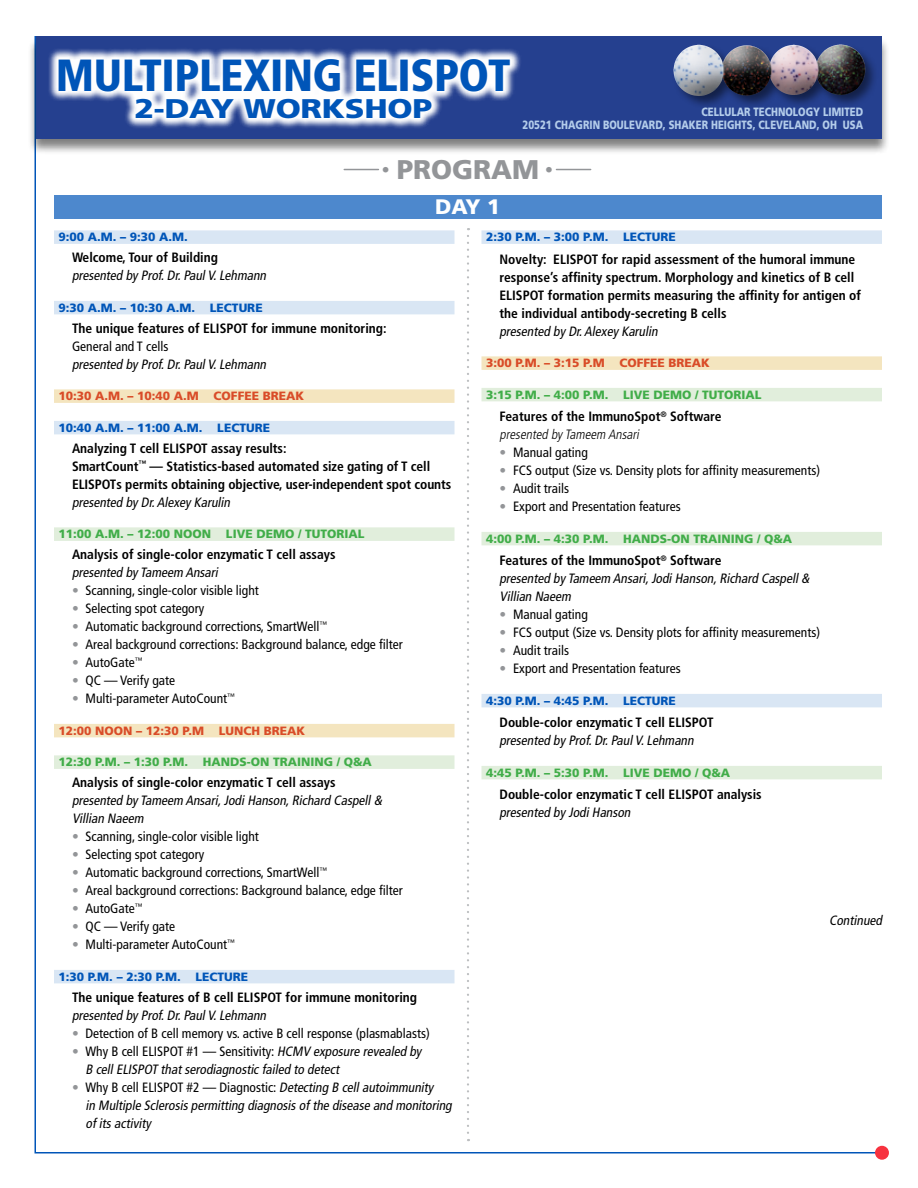
<style>
.page{position:relative;width:918px;height:1188px;background:#fff}
.page>*{position:absolute;margin:0;border:0;box-sizing:border-box;transform-origin:0 0}
.t1{font:900 condensed 45px "Frutiger LT Std";letter-spacing:-.01em;color:#0055b8}
.t2{font:900 27px "Frutiger LT Std";letter-spacing:-.01em;color:#0055b8;scale:1.2 1}
.t3{font:900 27px "Frutiger LT Std";color:#939598}
.t4{font:900 21px "Frutiger LT Std";color:#fff}
.t5{font:700 18px "ITC Garamond Std";color:#939598}
.t6{font:condensed 13.5px "Frutiger LT Std";color:#000}
.t7{font:700 condensed 13.5px/18px "Frutiger LT Std";color:#000}
.t8{font:italic condensed 13.5px/18px "Frutiger LT Std";color:#000}
.t9{font:900 12px "Frutiger LT Std";color:#41ad49}
.t10{font:900 12px "Frutiger LT Std";color:#0055b8}
.t11{font:900 12px "Frutiger LT Std";color:#d94c28}
.t12{font:900 12px/13.5px "Frutiger LT Std";color:#b3ccea;text-align:right;scale:.8 1}
.s1{color:#939598}
.s2{font-style:normal;color:#939598}
.s3{font-style:normal}
.s4{font-weight:300;font-style:italic}
.s5{font-weight:700;font-style:normal}
</style>
<div class="page">
<hr style="left:34px;top:36px;width:2px;height:1118px;background:#0055b8">
<hr style="left:36px;top:1152px;width:845px;height:2px;background:#0055b8">
<div style="left:875px;top:1146px;width:14px;height:14px;background:#f7323f;border-radius:50%"></div>
<div style="left:54px;top:230px;width:400px;height:14px;background:#d9e6f4"></div>
<div style="left:54px;top:301px;width:400px;height:13px;background:#d9e6f4"></div>
<div style="left:54px;top:389px;width:400px;height:14px;background:#f4e5bf"></div>
<div style="left:54px;top:421px;width:400px;height:13px;background:#d9e6f4"></div>
<div style="left:54px;top:527px;width:400px;height:14px;background:#e1eedc"></div>
<div style="left:54px;top:724px;width:400px;height:13px;background:#f4e5bf"></div>
<div style="left:54px;top:755px;width:400px;height:14px;background:#e1eedc"></div>
<div style="left:54px;top:970px;width:400px;height:13px;background:#d9e6f4"></div>
<div style="left:482px;top:230px;width:400px;height:14px;background:#d9e6f4"></div>
<div style="left:482px;top:356px;width:400px;height:14px;background:#f4e5bf"></div>
<div style="left:482px;top:388px;width:400px;height:13px;background:#e1eedc"></div>
<div style="left:482px;top:532px;width:400px;height:13px;background:#e1eedc"></div>
<div style="left:482px;top:694px;width:400px;height:13px;background:#d9e6f4"></div>
<div style="left:482px;top:766px;width:400px;height:13px;background:#e1eedc"></div>
<div style="left:28px;top:37px;width:862px;height:119px;background:#000;opacity:.5"></div>
<div style="left:36px;top:36px;width:846px;height:102px;background:#25408f"></div>
<svg style="left:49px;top:49px;width:472px;height:80px;fill:#fdfdfe"></svg>
<div style="left:672px;top:43px;width:207px;height:66px;background:#000;opacity:.5"></div>
<div style="left:669px;top:38px;width:201px;height:63px;background:#000;opacity:.75"></div>
<hr style="left:344px;top:169px;width:34px;height:1px;background:#939598">
<hr style="left:556px;top:169px;width:35px;height:1px;background:#939598">
<svg style="left:467px;top:236px;width:2px;height:905px"></svg>
<div style="left:54px;top:195px;width:827px;height:24px;background:#4d88cd"></div>
<h1 class="t1" style="left:56px;top:48px;width:456px">MULTIPLEXING ELISPOT</h1>
<h2 class="t2" style="left:134px;top:92px;width:250px">2-DAY WORKSHOP</h2>
<p class="t12" style="left:522px;top:105px;width:427px">CELLULAR TECHNOLOGY LIMITED<br>20521 CHAGRIN BOULEVARD, SHAKER HEIGHTS, CLEVELAND, OH USA</p>
<h3 class="t5" style="left:381px;top:160px;width:11px">•</h3>
<h3 class="t5" style="left:544px;top:160px;width:11px">•</h3>
<h2 class="t3" style="left:397px;top:153px;width:144px">PROGRAM</h2>
<h3 class="t4" style="left:435px;top:194px;width:67px">DAY 1</h3>
<p class="t10" style="left:58px;top:230px;width:131px">9:00 A.M. – 9:30 A.M.</p>
<p class="t7" style="left:72px;top:249px;width:148px">Welcome, Tour of Building</p>
<p class="t8" style="left:72px;top:267px;width:198px">presented by Prof.Dr.PaulV.Lehmann</p>
<p class="t10" style="left:58px;top:300px;width:206px">9:30 A.M. – 10:30 A.M. LECTURE</p>
<p class="t7" style="left:72px;top:319px;width:316px">The unique features of ELISPOT for immune monitoring:</p>
<p class="t6" style="left:72px;top:338px;width:98px">General and T cells</p>
<p class="t8" style="left:72px;top:355px;width:198px">presented by Prof.Dr.PaulV.Lehmann</p>
<p class="t11" style="left:58px;top:389px;width:247px">10:30 A.M. – 10:40 A.M COFFEE BREAK</p>
<p class="t10" style="left:58px;top:420px;width:213px">10:40 A.M. – 11:00 A.M. LECTURE</p>
<p class="t7" style="left:72px;top:439px;width:381px">Analyzing T cell ELISPOT assay results:<br>SmartCount<sup>™</sup> — Statistics-based automated size gating of T cell<br>ELISPOTs permits obtaining objective, user-independent spot counts</p>
<p class="t8" style="left:72px;top:493px;width:162px">presented by Dr.Alexey Karulin</p>
<p class="t9" style="left:58px;top:527px;width:307px">11:00 A.M. – 12:00 NOON LIVE DEMO / TUTORIAL</p>
<p class="t7" style="left:72px;top:546px;width:265px">Analysis of single-color enzymatic T cell assays</p>
<p class="t8" style="left:72px;top:564px;width:150px">presented by Tameem Ansari</p>
<p class="t6" style="left:72px;top:583px;width:188px"><span class="s1">•</span> Scanning, single-color visible light</p>
<p class="t6" style="left:72px;top:601px;width:134px"><span class="s1">•</span> Selecting spot category</p>
<p class="t6" style="left:72px;top:619px;width:257px"><span class="s1">•</span> Automatic background corrections, SmartWell<sup>™</sup></p>
<p class="t6" style="left:72px;top:637px;width:332px"><span class="s1">•</span> Areal background corrections: Background balance, edge filter</p>
<p class="t6" style="left:72px;top:655px;width:72px"><span class="s1">•</span> AutoGate<sup>™</sup></p>
<p class="t6" style="left:72px;top:673px;width:105px"><span class="s1">•</span> QC — Verify gate</p>
<p class="t6" style="left:72px;top:691px;width:165px"><span class="s1">•</span> Multi-parameter AutoCount<sup>™</sup></p>
<p class="t11" style="left:58px;top:723px;width:248px">12:00 NOON – 12:30 P.M LUNCH BREAK</p>
<p class="t9" style="left:58px;top:755px;width:315px">12:30 P.M. – 1:30 P.M. HANDS-ON TRAINING / Q&amp;A</p>
<p class="t7" style="left:72px;top:774px;width:265px">Analysis of single-color enzymatic T cell assays</p>
<p class="t8" style="left:72px;top:792px;width:314px">presented by Tameem Ansari,JodiHanson,Richard Caspell&amp;<br>Villian Naeem</p>
<p class="t6" style="left:72px;top:829px;width:188px"><span class="s1">•</span> Scanning, single-color visible light</p>
<p class="t6" style="left:72px;top:847px;width:134px"><span class="s1">•</span> Selecting spot category</p>
<p class="t6" style="left:72px;top:865px;width:257px"><span class="s1">•</span> Automatic background corrections, SmartWell<sup>™</sup></p>
<p class="t6" style="left:72px;top:883px;width:332px"><span class="s1">•</span> Areal background corrections: Background balance, edge filter</p>
<p class="t6" style="left:72px;top:901px;width:72px"><span class="s1">•</span> AutoGate<sup>™</sup></p>
<p class="t6" style="left:72px;top:919px;width:105px"><span class="s1">•</span> QC — Verify gate</p>
<p class="t6" style="left:72px;top:937px;width:165px"><span class="s1">•</span> Multi-parameter AutoCount<sup>™</sup></p>
<p class="t10" style="left:58px;top:969px;width:191px">1:30 P.M. – 2:30 P.M. LECTURE</p>
<p class="t7" style="left:72px;top:988px;width:347px">The unique features of B cell ELISPOT for immune monitoring</p>
<p class="t8" style="left:72px;top:1006px;width:198px">presented by Prof.Dr.PaulV.Lehmann</p>
<p class="t6" style="left:72px;top:1025px;width:359px"><span class="s1">•</span> Detection of B cell memory vs. active B cell response (plasmablasts)</p>
<p class="t8" style="left:86px;top:1042px;width:337px;text-indent:-14px"><span class="s2">•</span> <span class="s3">Why B cell ELISPOT #1 — Sensitivity:</span> HCMV exposure revealed by<br>B cellELISPOT thatserodiagnostic failed to detect</p>
<p class="t8" style="left:85px;top:1078px;width:371px;text-indent:-13px"><span class="s2">•</span> <span class="s3">Why B cell ELISPOT #2 — Diagnostic:</span> Detecting B cellautoimmunity<br>in Multiple Sclerosispermitting diagnosisofthe disease and monitoring ofitsactivity</p>
<p class="t10" style="left:486px;top:230px;width:191px">2:30 P.M. – 3:00 P.M. LECTURE</p>
<p class="t7" style="left:500px;top:250px;width:363px">Novelty: ELISPOT for rapid assessment of the humoral immune response’s affinity spectrum. Morphology and kinetics of B cell ELISPOT formation permits measuring the affinity for antigen of the individual antibody-secreting B cells</p>
<p class="t8" style="left:500px;top:322px;width:162px">presented by Dr.Alexey Karulin</p>
<p class="t11" style="left:486px;top:356px;width:225px">3:00 P.M. – 3:15 P.M COFFEE BREAK</p>
<p class="t9" style="left:486px;top:387px;width:277px">3:15 P.M. – 4:00 P.M. LIVE DEMO / TUTORIAL</p>
<p class="t7" style="left:500px;top:408px;width:224px">Features of the ImmunoSpot<sup>®</sup> Software <span class="s4">presented byTameem Ansari</span></p>
<p class="t6" style="left:500px;top:445px;width:90px"><span class="s1">•</span> Manual gating</p>
<p class="t6" style="left:500px;top:463px;width:322px"><span class="s1">•</span> FCS output (Size vs. Density plots for affinity measurements)</p>
<p class="t6" style="left:500px;top:481px;width:71px"><span class="s1">•</span> Audit trails</p>
<p class="t6" style="left:500px;top:499px;width:183px"><span class="s1">•</span> Export and Presentation features</p>
<p class="t9" style="left:486px;top:531px;width:308px">4:00 P.M. – 4:30 P.M. HANDS-ON TRAINING / Q&amp;A</p>
<p class="t8" style="left:500px;top:552px;width:314px"><span class="s5">Features of the ImmunoSpot</span><sup>®</sup> <span class="s5">Software<br></span>presented by Tameem Ansari,JodiHanson,Richard Caspell&amp;<br>Villian Naeem</p>
<p class="t6" style="left:500px;top:607px;width:90px"><span class="s1">•</span> Manual gating</p>
<p class="t6" style="left:500px;top:625px;width:322px"><span class="s1">•</span> FCS output (Size vs. Density plots for affinity measurements)</p>
<p class="t6" style="left:500px;top:643px;width:71px"><span class="s1">•</span> Audit trails</p>
<p class="t6" style="left:500px;top:661px;width:183px"><span class="s1">•</span> Export and Presentation features</p>
<p class="t10" style="left:486px;top:693px;width:191px">4:30 P.M. – 4:45 P.M. LECTURE</p>
<p class="t7" style="left:500px;top:714px;width:215px">Double-color enzymatic T cell ELISPOT</p>
<p class="t8" style="left:500px;top:732px;width:198px">presented by Prof.Dr.PaulV.Lehmann</p>
<p class="t9" style="left:486px;top:765px;width:246px">4:45 P.M. – 5:30 P.M. LIVE DEMO / Q&amp;A</p>
<p class="t7" style="left:500px;top:786px;width:264px">Double-color enzymatic T cell ELISPOT analysis</p>
<p class="t8" style="left:500px;top:804px;width:135px">presented by JodiHanson</p>
<p class="t8" style="left:829px;top:912px;width:57px">Continued</p>
</div>
